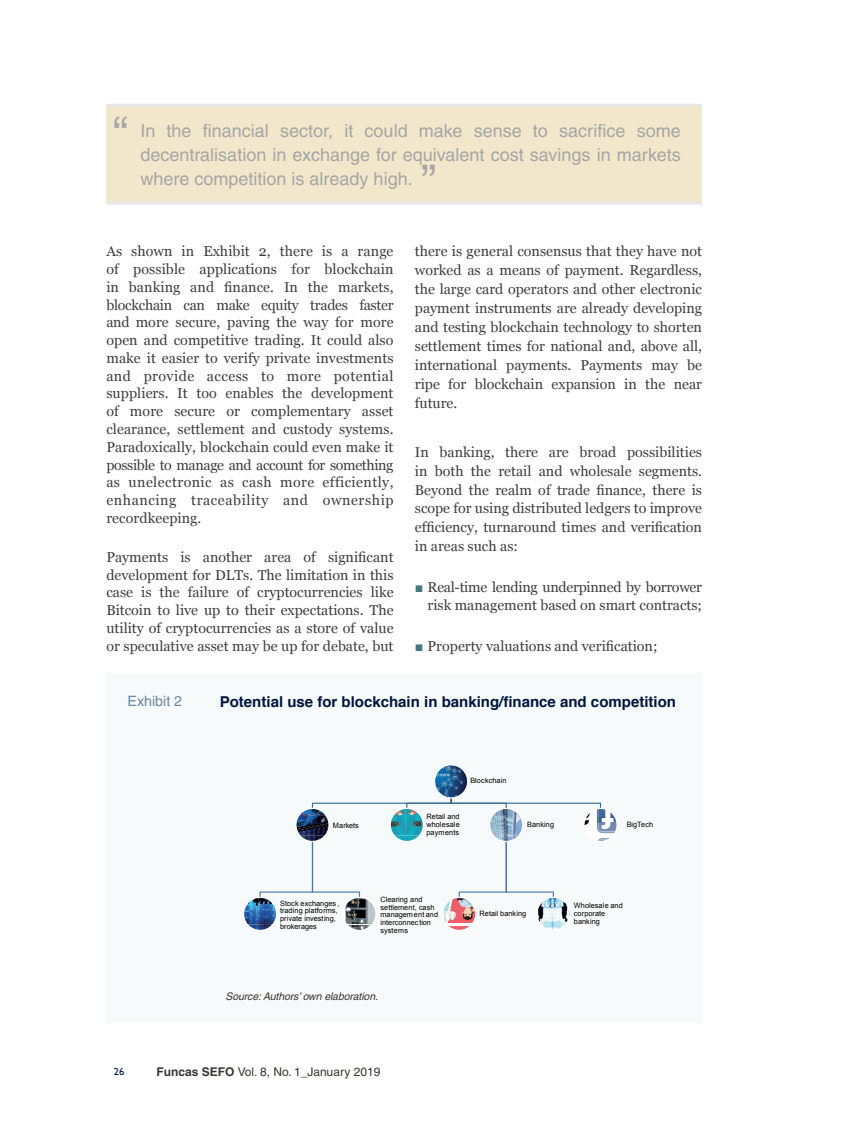
<style>
.page{position:relative;width:851px;height:1127px;background:#fff}
.page>*{position:absolute;margin:0;border:0;box-sizing:border-box;transform-origin:0 0}
._10_-_Texto_Grisete{font:45px "Helvetica";color:#a6a6a6}
._10_-_Texto_Grisete-2{font:18px/24px "Helvetica";color:#a6a6a6;text-align:justify}
._13_-_Titulo__Table{font:700 15px "Helvetica";color:#00163d}
._04_-_Texto_general{font:14.25px/17.7px "Georgia";color:#3e3e3f;text-align:justify}
._04_-_Texto_general-2{font:14.25px/18.9px "Georgia";letter-spacing:-.02em;color:#3e3e3f;text-align:right}
._12_-_Palabra__Table{font:14.25px "Helvetica";color:#6c86a5}
.t1{font:12px "Helvetica";color:#3b3532}
._16_-_Source__Tabla{font:italic 10.5px "Helvetica";letter-spacing:-.01em;color:#3b3532}
.t2{font:500 10.5px "Gill Sans MT Std";color:#00163d}
.t3{font:7.35px/7.6px "Arial";color:#000001}
.s1{font-family:"Arial";color:#45777e}
.s2{font-family:"Helvetica CE";font-weight:700}
</style>
<div class="page">
<div style="left:106px;top:107px;width:596px;height:96px;background:#f3e7cb"></div>
<hr style="left:106px;top:104px;width:596px;height:3px;background:#e6e6e6">
<hr style="left:106px;top:201px;width:596px;height:3px;background:#e6e6e6">
<div style="left:106px;top:673px;width:596px;height:350px;background:#f7fafa"></div>
<svg style="left:244px;top:765px;width:373px;height:165px"></svg>
<p class="_10_-_Texto_Grisete" style="left:113px;top:107px;width:16px">“</p>
<p class="_10_-_Texto_Grisete-2" style="left:140px;top:118px;width:541px">In the financial sector, it could make sense to sacrifice some decentralisation in exchange for equivalent cost savings in markets where competition is already high.</p>
<p class="_10_-_Texto_Grisete" style="left:421px;top:155px;width:16px">”</p>
<p class="_04_-_Texto_general" style="left:106px;top:243px;width:289px">As shown in Exhibit 2, there is a range of possible applications for blockchain in banking and finance. In the markets, blockchain can make equity trades faster and more secure, paving the way for more open and competitive trading. It could also make it easier to verify private investments and provide access to more potential suppliers. It too enables the development of more secure or complementary asset clearance, settlement and custody systems.<br>Paradoxically, blockchain could even make it possible to manage and account for something as unelectronic as cash more efficiently, enhancing traceability and ownership recordkeeping.</p>
<p class="_04_-_Texto_general" style="left:106px;top:548px;width:289px">Payments is another area of significant development for DLTs. The limitation in this case is the failure of cryptocurrencies like Bitcoin to live up to their expectations. The utility of cryptocurrencies as a store of value or speculative asset may be up for debate, but</p>
<p class="_04_-_Texto_general" style="left:415px;top:242px;width:289px;line-height:18.9px">there is general consensus that they have not worked as a means of payment. Regardless, the large card operators and other electronic payment instruments are already developing and testing blockchain technology to shorten settlement times for national and, above all, international payments. Payments may be ripe for blockchain expansion in the near future.</p>
<p class="_04_-_Texto_general" style="left:415px;top:442px;width:289px;line-height:18.9px">In banking, there are broad possibilities in both the retail and wholesale segments.<br>Beyond the realm of trade finance, there is scope for using distributed ledgers to improve efficiency, turnaround times and verification in areas such as:</p>
<p class="_04_-_Texto_general-2" style="left:415px;top:577px;width:289px"><span class="s1">■</span> Real-time lending underpinned by borrower risk management based on smart contracts;</p>
<p class="_04_-_Texto_general" style="left:415px;top:637px;width:244px"><span class="s1">■</span> Property valuations and verification;</p>
<p class="_12_-_Palabra__Table" style="left:127px;top:692px;width:56px">Exhibit 2</p>
<p class="_13_-_Titulo__Table" style="left:220px;top:692px;width:457px">Potential use for blockchain in banking/finance and competition</p>
<p class="t3" style="left:333px;top:821px;width:27px">Markets</p>
<p class="t3" style="left:470px;top:777px;width:38px">Blockchain</p>
<p class="t3" style="left:426px;top:813px;width:35px;text-align:justify">Retail and wholesale payments</p>
<p class="t3" style="left:527px;top:821px;width:28px">Banking</p>
<p class="t3" style="left:626px;top:821px;width:28px">BigTech</p>
<p class="t3" style="left:280px;top:899px;width:61px">Stock exchanges , trading platforms, private investing, brokerages</p>
<p class="t3" style="left:380px;top:895px;width:59px">Clearing and settlement, cash management and interconnection systems</p>
<p class="_16_-_Source__Tabla" style="left:225px;top:990px;width:154px">Source: Authors’ own elaboration.</p>
<p class="t3" style="left:479px;top:909px;width:48px">Retail banking</p>
<p class="t3" style="left:574px;top:902px;width:50px">Wholesale and corporate banking</p>
<p class="t2" style="left:114px;top:1065px;width:12px">26</p>
<p class="t1" style="left:156px;top:1064px;width:225px"><span class="s2">Funcas SEFO</span> Vol. 8, No. 1_January 2019</p>
</div>
